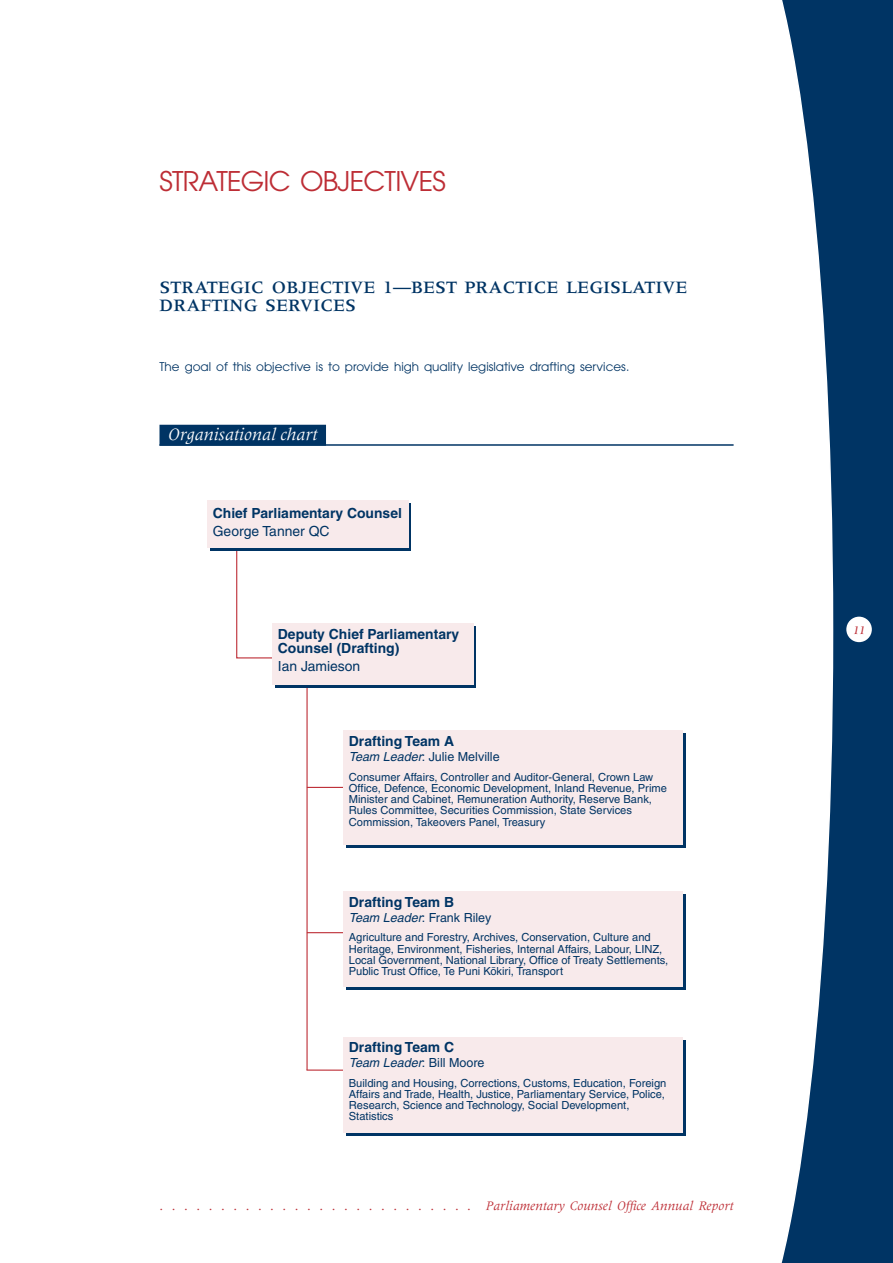
<style>
.page{position:relative;width:893px;height:1263px;background:#fff}
.page>*{position:absolute;margin:0;border:0;box-sizing:border-box;transform-origin:0 0}
.t1{font:27px "Avant Garde";letter-spacing:-.03em;color:#bd2d35}
.t2{font:500 18px/18px "Meridien";color:#003464}
.t3{font:italic 18px "Meridien";color:#fff}
.t4{font:700 13.95px/14px "Helvetica";color:#003464}
.t5{font:13.95px "Helvetica";color:#003464}
.t6{font:italic 13.5px "Meridien";color:#bd2d35}
.t7{font:12.6px "Helvetica";color:#003464}
.t8{font:italic 12.6px "Helvetica";color:#003464}
.t9{font:12px "Avant Garde";color:#003464}
.t10{font:italic 500 12px "Meridien";color:#bd2d35}
.t11{font:11.1px/11.1px "Helvetica";color:#003464}
.s1{font-style:italic}
.s2{font-style:normal}
</style>
<div class="page">
<div style="left:833px;top:0;width:60px;height:1263px;background:#003464"></div>
<div style="left:846px;top:617px;width:26px;height:25px;background:#fff;border-radius:50%"></div>
<svg style="left:631px;top:0;width:202px;height:1263px"></svg>
<div style="left:159px;top:425px;width:167px;height:21px;background:#003464"></div>
<hr style="left:159px;top:444px;width:575px;height:2px;background:#003464">
<div style="left:124px;top:49px;width:625px;height:55px;background:#fff"></div>
<svg style="left:236px;top:551px;width:72px;height:518px"></svg>
<div style="left:275px;top:626px;width:201px;height:61px;background:linear-gradient(to right,#f8eaeb,#f8eaeb)"></div>
<div style="left:272px;top:623px;width:202px;height:61px;background:#f8eaeb"></div>
<div style="left:210px;top:503px;width:201px;height:48px;background:#003464"></div>
<div style="left:207px;top:501px;width:202px;height:47px;background:#f8eaeb"></div>
<hr style="left:307px;top:932px;width:106px;height:1px;background:#bd2d35">
<div style="left:346px;top:894px;width:340px;height:95px;background:#003464"></div>
<div style="left:343px;top:891px;width:340px;height:96px;background:#f8eaeb"></div>
<hr style="left:307px;top:787px;width:106px;height:1px;background:#bd2d35">
<div style="left:346px;top:733px;width:340px;height:115px;background:#003464"></div>
<div style="left:343px;top:730px;width:340px;height:115px;background:#f8eaeb"></div>
<hr style="left:306px;top:1069px;width:107px;height:2px;background:#bd2d35">
<svg style="left:346px;top:1040px;width:340px;height:95px"></svg>
<div style="left:343px;top:1037px;width:340px;height:95px;background:#f8eaeb"></div>
<h1 class="t1" style="left:159px;top:165px;width:288px">STRATEGIC OBJECTIVES</h1>
<h2 class="t2" style="left:159px;top:278px;width:529px">STRATEGIC OBJECTIVE 1—BEST PRACTICE LEGISLATIVE<br>DRAFTING SERVICES</h2>
<p class="t9" style="left:159px;top:359px;width:471px">The goal of this objective is to provide high quality legislative drafting services.</p>
<h2 class="t3" style="left:168px;top:425px;width:151px">Organisational chart</h2>
<p class="t4" style="left:213px;top:505px;width:191px">Chief Parliamentary Counsel</p>
<p class="t5" style="left:213px;top:523px;width:118px">George Tanner QC</p>
<p class="t4" style="left:278px;top:627px;width:183px">Deputy Chief Parliamentary<br>Counsel (Drafting)</p>
<p class="t5" style="left:278px;top:658px;width:84px">Ian Jamieson</p>
<p class="t4" style="left:349px;top:734px;width:107px">Drafting Team A</p>
<p class="t7" style="left:349px;top:750px;width:152px"><span class="s1">Team Leader</span>: Julie Melville</p>
<p class="t11" style="left:349px;top:771px;width:320px">Consumer Affairs, Controller and Auditor-General, Crown Law Office, Defence, Economic Development, Inland Revenue, Prime Minister and Cabinet, Remuneration Authority, Reserve Bank, Rules Committee, Securities Commission, State Services Commission, Takeovers Panel, Treasury</p>
<p class="t4" style="left:349px;top:894px;width:107px">Drafting Team B</p>
<p class="t7" style="left:349px;top:910px;width:144px"><span class="s1">Team Leader</span>: Frank Riley</p>
<p class="t11" style="left:349px;top:932px;width:321px">Agriculture and Forestry, Archives, Conservation, Culture and Heritage, Environment, Fisheries, Internal Affairs, Labour, LINZ, Local Government, National Library, Office of Treaty Settlements, Public Trust Office, Te Puni Ko¯kiri, Transport</p>
<p class="t4" style="left:349px;top:1040px;width:107px">Drafting Team C</p>
<p class="t8" style="left:349px;top:1055px;width:137px">Team Leader<span class="s2">: Bill Moore</span></p>
<p class="t11" style="left:349px;top:1077px;width:319px">Building and Housing, Corrections, Customs, Education, Foreign Affairs and Trade, Health, Justice, Parliamentary Service, Police, Research, Science and Technology, Social Development, Statistics</p>
<p class="t6" style="left:159px;top:1198px;width:576px"><span class="s2">. . . . . . . . . . . . . . . . . . . . . . . . . .</span> Parliamentary Counsel Office Annual Report</p>
<p class="t10" style="left:853px;top:623px;width:13px">11</p>
</div>
